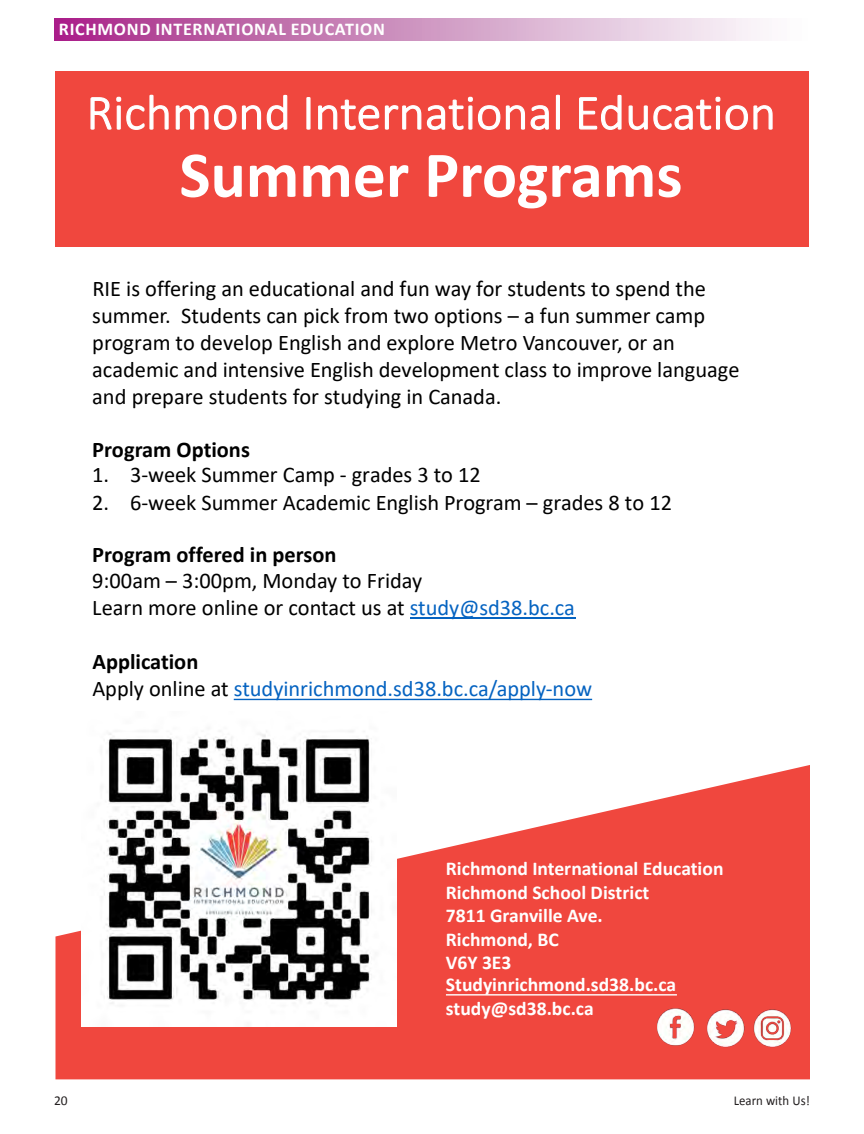
<style>
.page{position:relative;width:864px;height:1134px;background:#fff}
.page>*{position:absolute;margin:0;border:0;box-sizing:border-box;transform-origin:0 0}
.t1{font:700 65.85px "Calibri";color:#fff}
.t2{font:300 49.35px "Calibri";color:#fff}
.t3{font:22.35px/27px "Calibri";color:#000}
.t4{font:22.35px/26.5px "Calibri";color:#0563c1}
.t5{font:700 22.35px "Calibri";color:#000}
.t6{font:700 19.65px/23.4px "Calibri";color:#fff}
.t7{font:700 18px "Calibri";letter-spacing:.04em;color:#fff}
.t8{font:13.5px "Calibri";color:#231f20;scale:.95 1}
.t9{font:13.5px "Calibri";color:#231f20}
.s1{font-weight:700}
.s2{color:#0563c1}
.s3{font-weight:700;color:#000}
.s4{color:#000}
</style>
<div class="page">
<div style="left:54px;top:19px;width:756px;height:21px;background:linear-gradient(to right,#a62988,#fdffff)"></div>
<svg style="left:55px;top:765px;width:755px;height:314px;fill:#f0473e"></svg>
<svg style="left:446px;top:994px;width:231px;height:2px"></svg>
<img style="left:636px;top:1000px;width:173px;height:58px">
<hr style="left:410px;top:618px;width:165px;height:1px;background:#0563c1">
<svg style="left:234px;top:699px;width:358px;height:1px"></svg>
<div style="left:56px;top:71px;width:753px;height:176px;background:#f0473e"></div>
<img style="left:82px;top:731px;width:315px;height:296px">
<p class="t7" style="left:59px;top:16px;width:328px">RICHMOND INTERNATIONAL EDUCATION</p>
<p class="t2" style="left:86px;top:82px;width:691px">Richmond International Education</p>
<p class="t1" style="left:179px;top:128px;width:505px">Summer Programs</p>
<p class="t3" style="left:92px;top:275px;width:649px">RIE is offering an educational and fun way for students to spend the summer. Students can pick from two options – a fun summer camp program to develop English and explore Metro Vancouver, or an academic and intensive English development class to improve language and prepare students for studying in Canada.</p>
<p class="t5" style="left:92px;top:434px;width:159px">Program Options</p>
<p class="t3" style="left:92px;top:460px;width:390px">1. 3-week Summer Camp - grades 3 to 12</p>
<p class="t3" style="left:92px;top:488px;width:581px">2. 6-week Summer Academic English Program – grades 8 to 12</p>
<p class="t3" style="left:92px;top:540px;width:484px;line-height:26.5px"><span class="s1">Program offered in person<br></span>9:00am – 3:00pm, Monday to Friday<br>Learn more online or contact us at <span class="s2">study@sd38.bc.ca</span></p>
<p class="t4" style="left:92px;top:648px;width:501px"><span class="s3">Application<br></span><span class="s4">Apply online at</span> studyinrichmond.sd38.bc.ca/apply-now</p>
<p class="t6" style="left:446px;top:857px;width:279px">Richmond International Education<br>Richmond School District<br>7811 Granville Ave.<br>Richmond, BC<br>V6Y 3E3</p>
<p class="t6" style="left:446px;top:973px;width:232px;line-height:23.9px">Studyinrichmond.sd38.bc.ca study@sd38.bc.ca</p>
<p class="t9" style="left:54px;top:1093px;width:15px">20</p>
<p class="t8" style="left:734px;top:1092px;width:82px">Learn with Us!</p>
</div>
